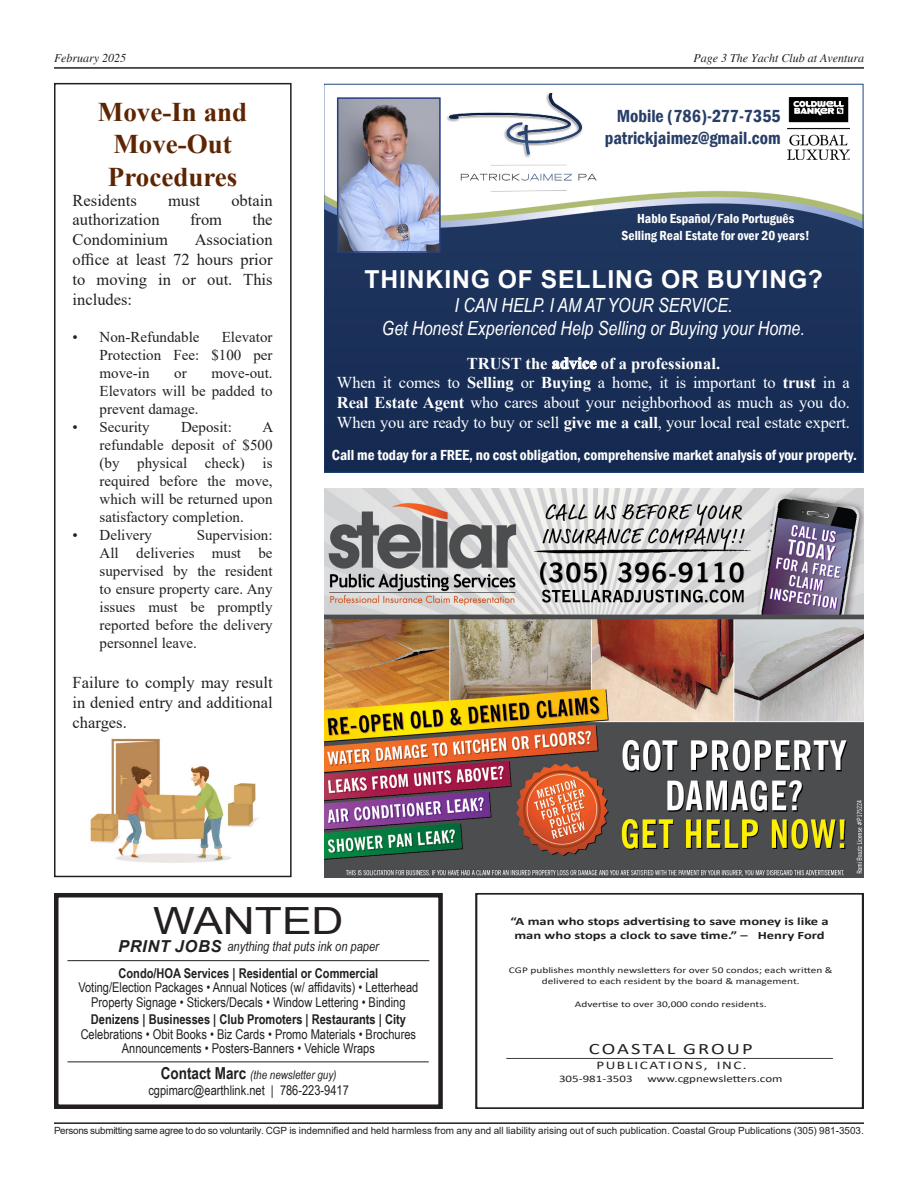
<style>
.page{position:relative;width:918px;height:1188px;background:#fff}
.page>*{position:absolute;margin:0;border:0;box-sizing:border-box;transform-origin:0 0}
.t1{font:37.5px "Arial";color:#231f20;scale:1.18 1}
.List_Paragraph{font:700 27px/32.4px "Times New Roman";color:#5e2502;text-align:center}
.t2{font:700 24.75px "Arial";letter-spacing:.035em;color:#fff}
.t3{font:italic 19.5px/23.4px "Arial Narrow";color:#fff;text-align:center}
.t4{font:600 condensed 18px/22.5px "Franklin Gothic";color:#273e67;text-align:right}
.t5{font:16.5px/19.8px "Times New Roman";letter-spacing:-.01em;color:#fff;text-align:center}
.t6{font:16.5px/19.8px "Times New Roman";color:#231f20;text-align:justify}
.t7{font:15.9px "Calibri";letter-spacing:.095em;color:#231f20;scale:1.3 1}
.t8{font:15px/18px "Times New Roman";color:#231f20;text-align:justify}
.t9{font:600 condensed 15px "Franklin Gothic";color:#fff}
.t10{font:13.5px/14.7px "Arial Narrow";color:#231f20;text-align:center}
.t11{font:600 condensed 13.5px/16.2px "Franklin Gothic";color:#fff;text-align:center}
.t12{font:italic 13.5px "Arial Narrow";color:#231f20}
.t13{font:italic 12px "Times";color:#231f20}
.t14{font:italic 12px "Arial Narrow";color:#231f20}
.t15{font:11.7px "Calibri";letter-spacing:.1em;color:#231f20;scale:1.3 1}
.t16{font:700 11.25px/13.5px "Calibri";color:#231f20;text-align:center;scale:1.3 1}
.t17{font:10.05px "Calibri";color:#231f20;scale:1.3 1}
.t18{font:9.9px "Arial";color:#231f20}
.t19{font:8.7px/10.5px "Calibri";color:#231f20;text-align:center;scale:1.3 1}
.s1{font-weight:700}
.s2{font-family:"Arial";font-weight:700;font-size:16.5px}
.s3{font-weight:700;font-style:normal;font-size:16.5px}
</style>
<div class="page">
<img style="left:326px;top:159px;width:535px;height:312px">
<img style="left:447px;top:93px;width:152px;height:101px">
<img style="left:340px;top:100px;width:98px;height:150px">
<div style="left:337px;top:97px;width:104px;height:156px;border:2px solid #263d81"></div>
<img style="left:787px;top:97px;width:63px;height:62px">
<img style="left:324px;top:488px;width:540px;height:389px">
<div style="left:475px;top:893px;width:389px;height:216px;border:2px solid #231f20"></div>
<hr style="left:506px;top:1058px;width:327px;height:1px;background:#231f20">
<hr style="left:54px;top:67px;width:810px;height:2px;background:#231f20">
<div style="left:54px;top:83px;width:238px;height:794px;border:2px solid #231f20"></div>
<hr style="left:54px;top:1122px;width:810px;height:2px;background:#231f20">
<img style="left:90px;top:738px;width:168px;height:125px">
<hr style="left:68px;top:960px;width:361px;height:1px;background:#231f20">
<hr style="left:68px;top:1062px;width:361px;height:1px;background:#231f20">
<div style="left:54px;top:893px;width:389px;height:216px;border:4px solid #231f20"></div>
<p class="t13" style="left:54px;top:52px;width:74px">February 2025</p>
<p class="t13" style="left:693px;top:52px;width:172px">Page 3 The Yacht Club at Aventura</p>
<p class="List_Paragraph" style="left:98px;top:95px;width:151px">Move-In and<br>Move-Out<br>Procedures</p>
<p class="t6" style="left:73px;top:190px;width:66px">Residents</p>
<p class="t6" style="left:168px;top:190px;width:34px">must</p>
<p class="t6" style="left:231px;top:190px;width:43px">obtain</p>
<p class="t6" style="left:73px;top:209px;width:89px">authorization</p>
<p class="t6" style="left:190px;top:209px;width:34px">from</p>
<p class="t6" style="left:252px;top:209px;width:22px">the</p>
<p class="t6" style="left:73px;top:229px;width:97px">Condominium</p>
<p class="t4" style="left:605px;top:104px;width:177px">Mobile (786)-277-7355 patrickjaimez@gmail.com</p>
<p class="t11" style="left:622px;top:211px;width:190px">Hablo Español/Falo Português<br>Selling Real Estate for over 20 years!</p>
<p class="t2" style="left:364px;top:262px;width:460px">THINKING OF SELLING OR BUYING?</p>
<p class="t3" style="left:382px;top:293px;width:425px">I CAN HELP. I AM AT YOUR SERVICE.<br>Get Honest Experienced Help Selling or Buying your Home.</p>
<p class="t5" style="left:337px;top:353px;width:515px"><span class="s1">TRUST the advice of a professional.<br></span>When it comes to <span class="s1">Selling</span> or <span class="s1">Buying</span> a home, it is important to <span class="s1">trust</span> in a <span class="s1">Real Estate Agent</span> who cares about your neighborhood as much as you do.<br>When you are ready to buy or sell <span class="s1">give me a call</span>, your local real estate expert.</p>
<p class="t6" style="left:73px;top:229px;width:202px;text-indent:122px">Association office at least 72 hours prior to moving in or out. This includes:</p>
<p class="t8" style="left:73px;top:328px;width:128px">• ⁠Non-Refundable</p>
<p class="t8" style="left:100px;top:328px;width:175px;text-indent:122px">Elevator Protection Fee: $100 per move-in</p>
<p class="t8" style="left:100px;top:364px;width:175px;text-indent:112px">move-out.<br>Elevators will be padded to prevent damage.</p>
<p class="t8" style="left:73px;top:418px;width:78px">• ⁠Security</p>
<p class="t8" style="left:181px;top:418px;width:52px">Deposit:</p>
<p class="t8" style="left:174px;top:364px;width:14px">or</p>
<p class="t8" style="left:100px;top:418px;width:175px;text-indent:163px">A refundable deposit of $500 (by physical check) is required before the move, which will be returned upon satisfactory completion.</p>
<p class="t8" style="left:73px;top:526px;width:81px">• ⁠Delivery</p>
<p class="t9" style="left:332px;top:445px;width:527px">Call me today for a FREE, no cost obligation, comprehensive market analysis of your property.</p>
<p class="t8" style="left:100px;top:526px;width:175px;text-indent:97px">Supervision:<br>All deliveries must be supervised by the resident to ensure property care. Any issues must be promptly reported before the delivery personnel leave.</p>
<p class="t6" style="left:73px;top:672px;width:202px">Failure to comply may result in denied entry and additional charges.</p>
<p class="t1" style="left:153px;top:895px;width:163px">WANTED</p>
<p class="t12" style="left:118px;top:937px;width:262px"><span class="s2">PRINT JOBS</span> anything that puts ink on paper</p>
<p class="t10" style="left:78px;top:965px;width:342px"><span class="s1">Condo/HOA Services | Residential or Commercial<br></span>Voting/Election Packages • Annual Notices (w/ affidavits) • Letterhead<br>Property Signage • Stickers/Decals • Window Lettering • Binding</p>
<p class="t10" style="left:81px;top:1011px;width:337px;line-height:15.1px"><span class="s1">Denizens | Businesses | Club Promoters | Restaurants | City<br></span>Celebrations • Obit Books • Biz Cards • Promo Materials • Brochures</p>
<p class="t10" style="left:122px;top:1040px;width:255px">Announcements • Posters-Banners • Vehicle Wraps</p>
<p class="t14" style="left:161px;top:1067px;width:177px"><span class="s3">Contact Marc</span> (the newsletter guy)</p>
<p class="t10" style="left:148px;top:1083px;width:202px">cgpimarc@earthlink.net | 786-223-9417</p>
<p class="t16" style="left:510px;top:915px;width:246px">“A man who stops advertising to save money is like a man who stops a clock to save time.” – Henry Ford</p>
<p class="t19" style="left:509px;top:965px;width:251px">CGP publishes monthly newsletters for over 50 condos; each written &amp; delivered to each resident by the board &amp; management.</p>
<p class="t19" style="left:575px;top:999px;width:149px">Advertise to over 30,000 condo residents.</p>
<p class="t7" style="left:589px;top:1037px;width:127px">COASTAL GROUP</p>
<p class="t15" style="left:596px;top:1057px;width:117px">PUBLICATIONS, INC.</p>
<p class="t17" style="left:559px;top:1072px;width:58px">305-981-3503</p>
<p class="t17" style="left:647px;top:1072px;width:106px">www.cgpnewsletters.com</p>
<p class="t18" style="left:54px;top:1124px;width:811px">Persons submitting same agree to do so voluntarily. CGP is indemnified and held harmless from any and all liability arising out of such publication. Coastal Group Publications (305) 981-3503.</p>
</div>
